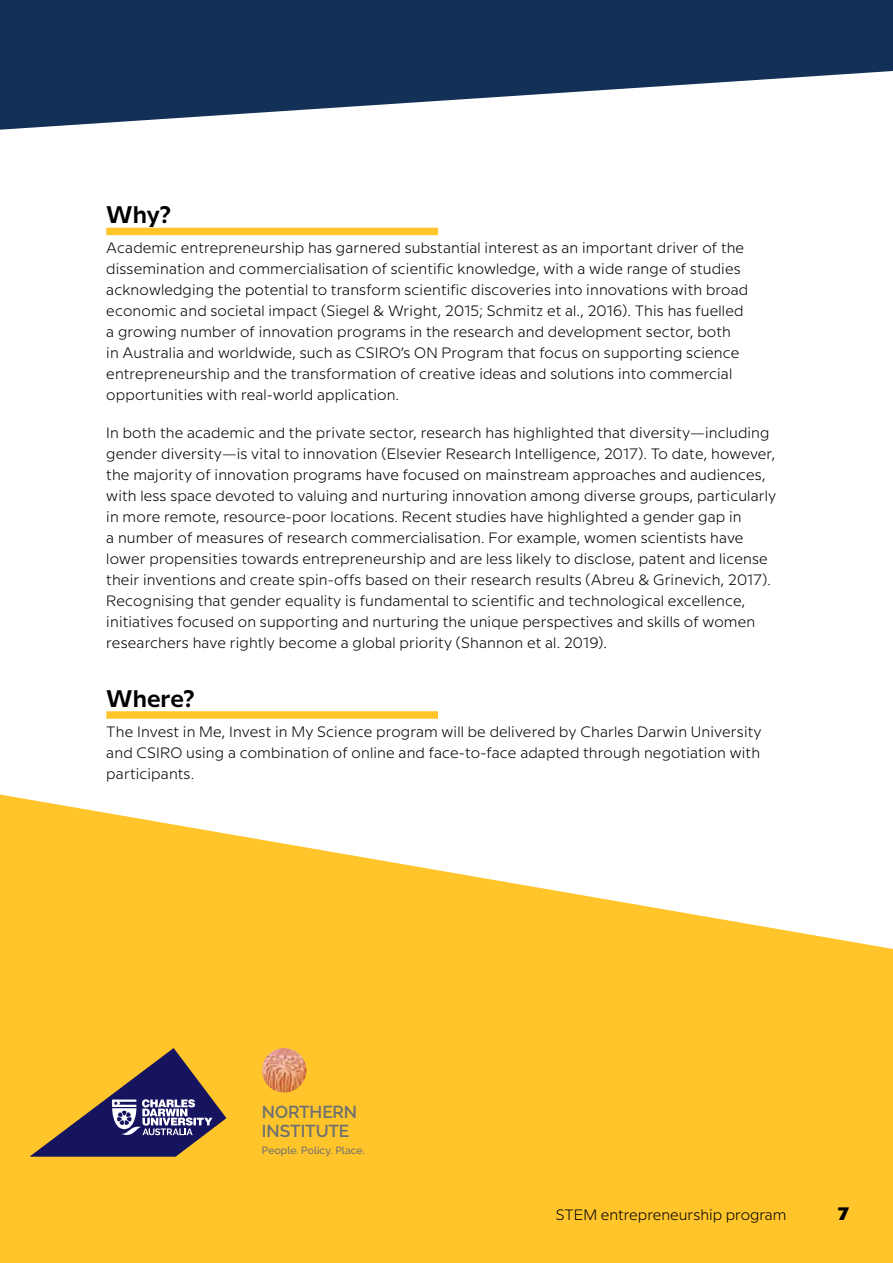
<style>
.page{position:relative;width:893px;height:1263px;background:#fff}
.page>*{position:absolute;margin:0;border:0;box-sizing:border-box;transform-origin:0 0}
.t1{font:600 24px "Milliard";color:#000}
.t2{font:800 18px "Milliard";color:#000}
.t3{font:600 17.25px/19px "Raleway";letter-spacing:-.01em;color:#6d6f71}
.t4{font:300 15px/21px "Milliard";letter-spacing:.01em;color:#000}
.t5{font:500 10.35px "Raleway";letter-spacing:.005em;color:#6d6f71}
</style>
<div class="page">
<svg style="left:0;top:0;width:893px;height:130px;fill:#133156"></svg>
<svg style="left:0;top:794px;width:893px;height:469px;fill:#ffc52b"></svg>
<svg style="left:78px;top:794px;width:179px;height:2px"></svg>
<div style="left:106px;top:228px;width:332px;height:7px;background:#ffc52b"></div>
<div style="left:106px;top:711px;width:332px;height:8px;background:#ffc52b"></div>
<svg style="left:29px;top:1048px;width:197px;height:109px;background:#9a7c50"></svg>
<img style="left:262px;top:1048px;width:44px;height:44px;border-radius:22px">
<h1 class="t1" style="left:106px;top:197px;width:66px">Why?</h1>
<p class="t4" style="left:106px;top:236px;width:643px">Academic entrepreneurship has garnered substantial interest as an important driver of the dissemination and commercialisation of scientific knowledge, with a wide range of studies acknowledging the potential to transform scientific discoveries into innovations with broad economic and societal impact (Siegel &amp; Wright, 2015; Schmitz et al., 2016). This has fuelled a growing number of innovation programs in the research and development sector, both<br>in Australia and worldwide, such as CSIRO’s ON Program that focus on supporting science entrepreneurship and the transformation of creative ideas and solutions into commercial opportunities with real-world application.</p>
<p class="t4" style="left:106px;top:421px;width:671px">In both the academic and the private sector, research has highlighted that diversity—including gender diversity—is vital to innovation (Elsevier Research Intelligence, 2017). To date, however, the majority of innovation programs have focused on mainstream approaches and audiences, with less space devoted to valuing and nurturing innovation among diverse groups, particularly in more remote, resource-poor locations. Recent studies have highlighted a gender gap in<br>a number of measures of research commercialisation. For example, women scientists have lower propensities towards entrepreneurship and are less likely to disclose, patent and license their inventions and create spin-offs based on their research results (Abreu &amp; Grinevich, 2017).<br>Recognising that gender equality is fundamental to scientific and technological excellence, initiatives focused on supporting and nurturing the unique perspectives and skills of women researchers have rightly become a global priority (Shannon et al. 2019).</p>
<h1 class="t1" style="left:106px;top:681px;width:90px">Where?</h1>
<p class="t4" style="left:106px;top:720px;width:657px;text-align:justify">The Invest in Me, Invest in My Science program will be delivered by Charles Darwin University and CSIRO using a combination of online and face-to-face adapted through negotiation with participants.</p>
<p class="t3" style="left:262px;top:1102px;width:97px">NORTHERN<br>INSTITUTE</p>
<p class="t5" style="left:262px;top:1144px;width:104px">People. Policy. Place.</p>
<p class="t4" style="left:556px;top:1204px;width:232px">STEM entrepreneurship program</p>
<p class="t2" style="left:838px;top:1200px;width:13px">7</p>
</div>
